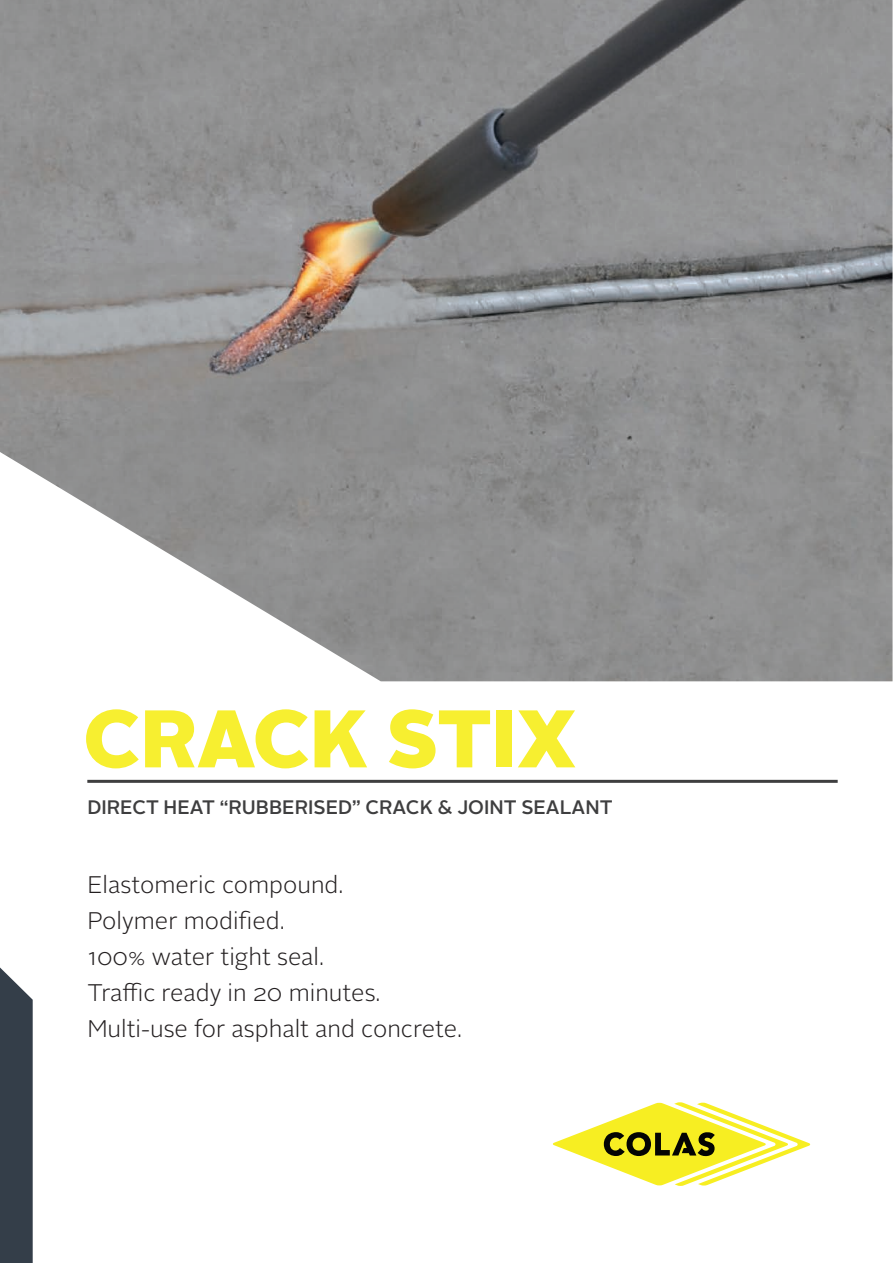
<style>
.page{position:relative;width:893px;height:1263px;background:#fff}
.page>*{position:absolute;margin:0;border:0;box-sizing:border-box;transform-origin:0 0}
.t1{font:900 81.45px "Alright Sans";color:#f7ef30}
.t2{font:300 24px "Alright Sans";color:#231f20}
.t3{font:500 19.5px "Alright Sans";color:#3e3e3f}
</style>
<div class="page">
<hr style="left:87px;top:780px;width:751px;height:3px;background:#3e3e3f">
<svg style="left:0;top:967px;width:33px;height:296px;background:#414a54"></svg>
<svg style="left:553px;top:1102px;width:257px;height:84px"></svg>
<img style="left:0;top:0;width:892px;height:681px">
<p class="t1" style="left:83px;top:680px;width:494px">CRACK STIX</p>
<p class="t3" style="left:87px;top:794px;width:527px">DIRECT HEAT “RUBBERISED” CRACK &amp; JOINT SEALANT</p>
<p class="t2" style="left:87px;top:868px;width:258px">Elastomeric compound.</p>
<p class="t2" style="left:87px;top:904px;width:199px">Polymer modified.</p>
<p class="t2" style="left:87px;top:940px;width:238px">100% water tight seal.</p>
<p class="t2" style="left:87px;top:976px;width:295px">Traffic ready in 20 minutes.</p>
<p class="t2" style="left:87px;top:1012px;width:376px">Multi-use for asphalt and concrete.</p>
</div>
